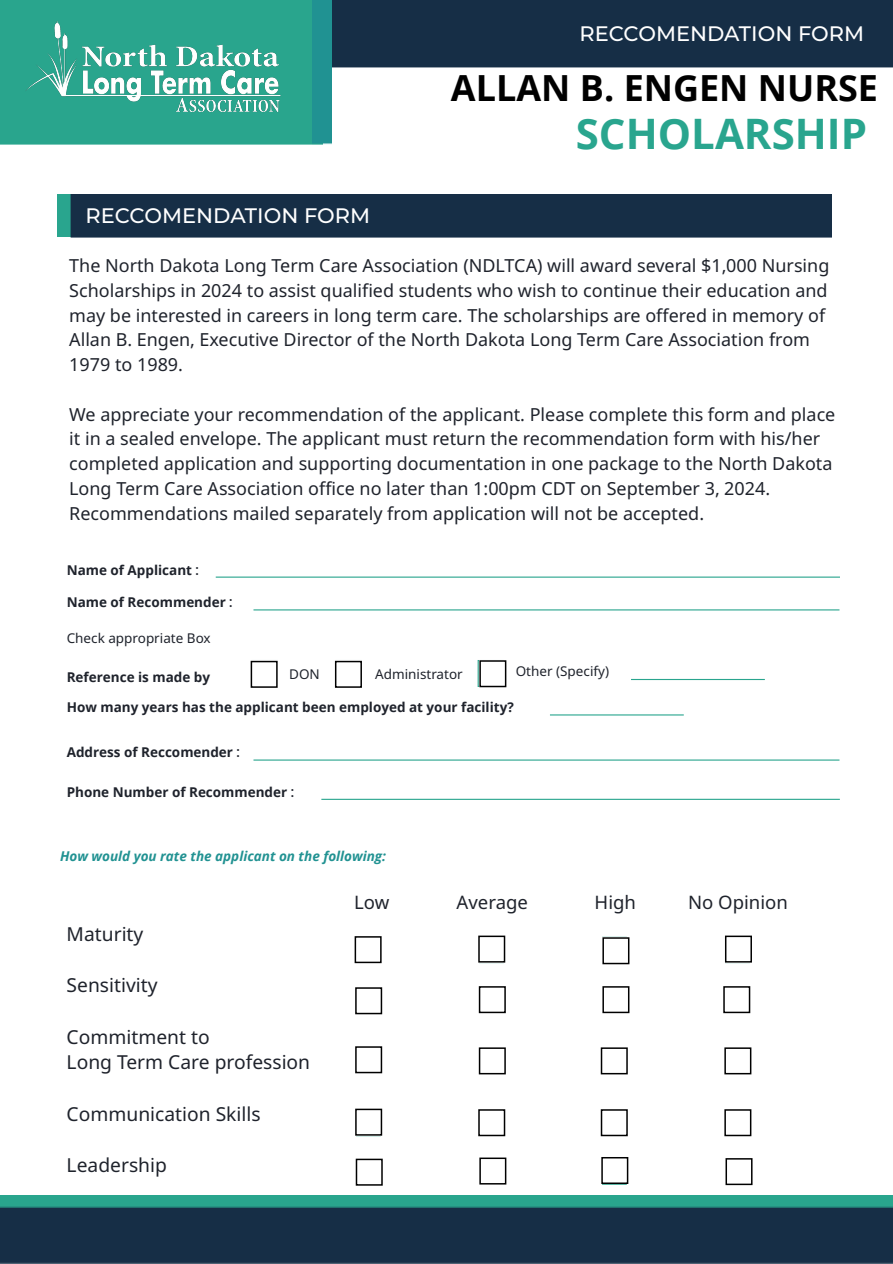
<style>
.page{position:relative;width:893px;height:1264px;background:#fff}
.page>*{position:absolute;margin:0;border:0;box-sizing:border-box;transform-origin:0 0}
.t1{font:700 42px "Open Sans";color:#29a58e}
.t2{font:700 36px "Open Sans";color:#000}
.t3{font:500 21px "Montserrat";color:#fff}
.t4{font:19.2px/25.7px "Noto Sans Khmer";color:#1f232c}
.t5{font:18.6px "Noto Sans Khmer";color:#1f232c}
.t6{font:18px/24.8px "Noto Sans Khmer";color:#1f232c}
.t7{font:700 13.5px "Open Sans";color:#1f232c}
.t8{font:13.5px "Noto Sans Khmer";color:#1f232c}
.t9{font:italic 700 13.5px "Open Sans";color:#219292}
.s1{font-family:"Montserrat";font-weight:500;font-size:15px}
</style>
<div class="page">
<img style="left:0;top:144px;width:840px;height:1042px">
<div style="left:332px;top:0;width:560px;height:68px;background:#162e46"></div>
<div style="left:0;top:0;width:312px;height:144px;background:#29a58d"></div>
<img style="left:26px;top:22px;width:255px;height:91px">
<div style="left:312px;top:0;width:20px;height:144px;background:#209292"></div>
<img style="left:0;top:1195px;width:892px;height:67px">
<div style="left:58px;top:194px;width:23px;height:43px;background:#29a58e"></div>
<div style="left:70px;top:194px;width:761px;height:43px;background:#162e46"></div>
<hr style="left:253px;top:609px;width:586px;height:1px;background:#29a58e">
<hr style="left:216px;top:576px;width:623px;height:1px;background:#29a58e">
<svg style="left:277px;top:660px;width:1px;height:27px"></svg>
<svg style="left:477px;top:660px;width:2px;height:27px"></svg>
<hr style="left:631px;top:679px;width:133px;height:1px;background:#29a58e">
<hr style="left:550px;top:714px;width:133px;height:1px;background:#29a58e">
<hr style="left:253px;top:759px;width:586px;height:1px;background:#29a58e">
<hr style="left:321px;top:798px;width:518px;height:2px;background:#29a58e">
<svg style="left:356px;top:1135px;width:25px;height:1px"></svg>
<svg style="left:479px;top:962px;width:25px;height:1px"></svg>
<svg style="left:602px;top:936px;width:24px;height:1px"></svg>
<svg style="left:602px;top:1183px;width:24px;height:1px"></svg>
<svg style="left:725px;top:962px;width:24px;height:1px"></svg>
<div style="left:250px;top:660px;width:27px;height:27px;background:#fff"></div>
<div style="left:250px;top:660px;width:27px;height:27px;border:2px solid #000"></div>
<div style="left:335px;top:660px;width:27px;height:27px;background:#fff"></div>
<div style="left:335px;top:660px;width:27px;height:27px;border:2px solid #000"></div>
<div style="left:479px;top:660px;width:27px;height:27px;background:#fff"></div>
<div style="left:479px;top:660px;width:27px;height:27px;border:2px solid #000"></div>
<div style="left:354px;top:936px;width:27px;height:27px;background:#fff"></div>
<div style="left:354px;top:936px;width:27px;height:27px;border:2px solid #000"></div>
<div style="left:478px;top:935px;width:27px;height:27px;background:#fff"></div>
<div style="left:478px;top:935px;width:27px;height:27px;border:2px solid #000"></div>
<div style="left:602px;top:937px;width:27px;height:27px;background:#fff"></div>
<div style="left:602px;top:937px;width:27px;height:27px;border:2px solid #000"></div>
<div style="left:725px;top:935px;width:27px;height:27px;background:#fff"></div>
<div style="left:725px;top:935px;width:27px;height:27px;border:2px solid #000"></div>
<div style="left:355px;top:987px;width:27px;height:27px;background:#fff"></div>
<div style="left:355px;top:987px;width:27px;height:27px;border:2px solid #000"></div>
<div style="left:479px;top:986px;width:27px;height:27px;background:#fff"></div>
<div style="left:479px;top:986px;width:27px;height:27px;border:2px solid #000"></div>
<div style="left:602px;top:986px;width:27px;height:27px;background:#fff"></div>
<div style="left:602px;top:986px;width:27px;height:27px;border:2px solid #000"></div>
<div style="left:723px;top:986px;width:27px;height:27px;background:#fff"></div>
<div style="left:723px;top:986px;width:27px;height:27px;border:2px solid #000"></div>
<div style="left:355px;top:1046px;width:27px;height:27px;background:#fff"></div>
<div style="left:355px;top:1046px;width:27px;height:27px;border:2px solid #000"></div>
<div style="left:479px;top:1047px;width:27px;height:27px;background:#fff"></div>
<div style="left:479px;top:1047px;width:27px;height:27px;border:2px solid #000"></div>
<div style="left:600px;top:1047px;width:27px;height:27px;background:#fff"></div>
<div style="left:600px;top:1047px;width:27px;height:27px;border:2px solid #000"></div>
<div style="left:724px;top:1047px;width:27px;height:27px;background:#fff"></div>
<div style="left:724px;top:1047px;width:27px;height:27px;border:2px solid #000"></div>
<div style="left:355px;top:1108px;width:27px;height:27px;background:#fff"></div>
<div style="left:355px;top:1108px;width:27px;height:27px;border:2px solid #000"></div>
<div style="left:478px;top:1109px;width:27px;height:27px;background:#fff"></div>
<div style="left:478px;top:1109px;width:27px;height:27px;border:2px solid #000"></div>
<div style="left:600px;top:1109px;width:27px;height:27px;background:#fff"></div>
<div style="left:600px;top:1109px;width:27px;height:27px;border:2px solid #000"></div>
<div style="left:724px;top:1109px;width:27px;height:27px;background:#fff"></div>
<div style="left:724px;top:1109px;width:27px;height:27px;border:2px solid #000"></div>
<div style="left:356px;top:1158px;width:27px;height:27px;background:#fff"></div>
<div style="left:356px;top:1158px;width:27px;height:27px;border:2px solid #000"></div>
<div style="left:479px;top:1157px;width:27px;height:27px;background:#fff"></div>
<div style="left:479px;top:1157px;width:27px;height:27px;border:2px solid #000"></div>
<div style="left:601px;top:1156px;width:27px;height:27px;background:#fff"></div>
<div style="left:601px;top:1156px;width:27px;height:27px;border:2px solid #000"></div>
<div style="left:725px;top:1158px;width:27px;height:27px;background:#fff"></div>
<div style="left:725px;top:1158px;width:27px;height:27px;border:2px solid #000"></div>
<p class="t3" style="left:579px;top:19px;width:286px">RECCOMENDATION FORM</p>
<p class="t3" style="left:85px;top:201px;width:286px">RECCOMENDATION FORM</p>
<h2 class="t2" style="left:451px;top:62px;width:428px">ALLAN B. ENGEN NURSE</h2>
<h1 class="t1" style="left:575px;top:104px;width:293px">SCHOLARSHIP</h1>
<p class="t6" style="left:69px;top:253px;width:761px">The North Dakota Long Term Care Association (NDLTCA) will award several $1,000 Nursing Scholarships in 2024 to assist qualified students who wish to continue their education and may be interested in careers in long term care. The scholarships are offered in memory of Allan B. Engen, Executive Director of the North Dakota Long Term Care Association from 1979 to 1989.</p>
<p class="t6" style="left:69px;top:402px;width:767px">We appreciate your recommendation of the applicant. Please complete this form and place it in a sealed envelope. The applicant must return the recommendation form with his/her completed application and supporting documentation in one package to the North Dakota Long Term Care Association office no later than 1:00pm CDT on September 3, 2024.<br>Recommendations mailed separately from application will not be accepted.</p>
<p class="t7" style="left:67px;top:560px;width:134px">Name of Applicant <span class="s1">:</span></p>
<p class="t7" style="left:67px;top:593px;width:167px">Name of Recommender <span class="s1">:</span></p>
<p class="t8" style="left:67px;top:631px;width:145px">Check appropriate Box</p>
<p class="t7" style="left:67px;top:668px;width:145px">Reference is made by</p>
<p class="t8" style="left:289px;top:666px;width:32px">DON</p>
<p class="t8" style="left:375px;top:666px;width:89px">Administrator</p>
<p class="t8" style="left:515px;top:663px;width:95px">Other (Specify)</p>
<p class="t7" style="left:67px;top:698px;width:448px">How many years has the applicant been employed at your facility?</p>
<p class="t7" style="left:67px;top:743px;width:175px">Address of Reccomender <span class="s1">:</span></p>
<p class="t7" style="left:67px;top:782px;width:229px">Phone Number of Recommender <span class="s1">:</span></p>
<p class="t9" style="left:60px;top:846px;width:327px">How would you rate the applicant on the following:</p>
<p class="t5" style="left:354px;top:891px;width:37px">Low</p>
<p class="t5" style="left:456px;top:891px;width:73px">Average</p>
<p class="t5" style="left:594px;top:891px;width:43px">High</p>
<p class="t5" style="left:688px;top:891px;width:101px">No Opinion</p>
<p class="t4" style="left:67px;top:921px;width:78px">Maturity</p>
<p class="t4" style="left:67px;top:972px;width:92px">Sensitivity</p>
<p class="t4" style="left:67px;top:1024px;width:245px">Commitment to<br>Long Term Care profession</p>
<p class="t4" style="left:67px;top:1101px;width:195px">Communication Skills</p>
<p class="t4" style="left:67px;top:1152px;width:102px">Leadership</p>
</div>
